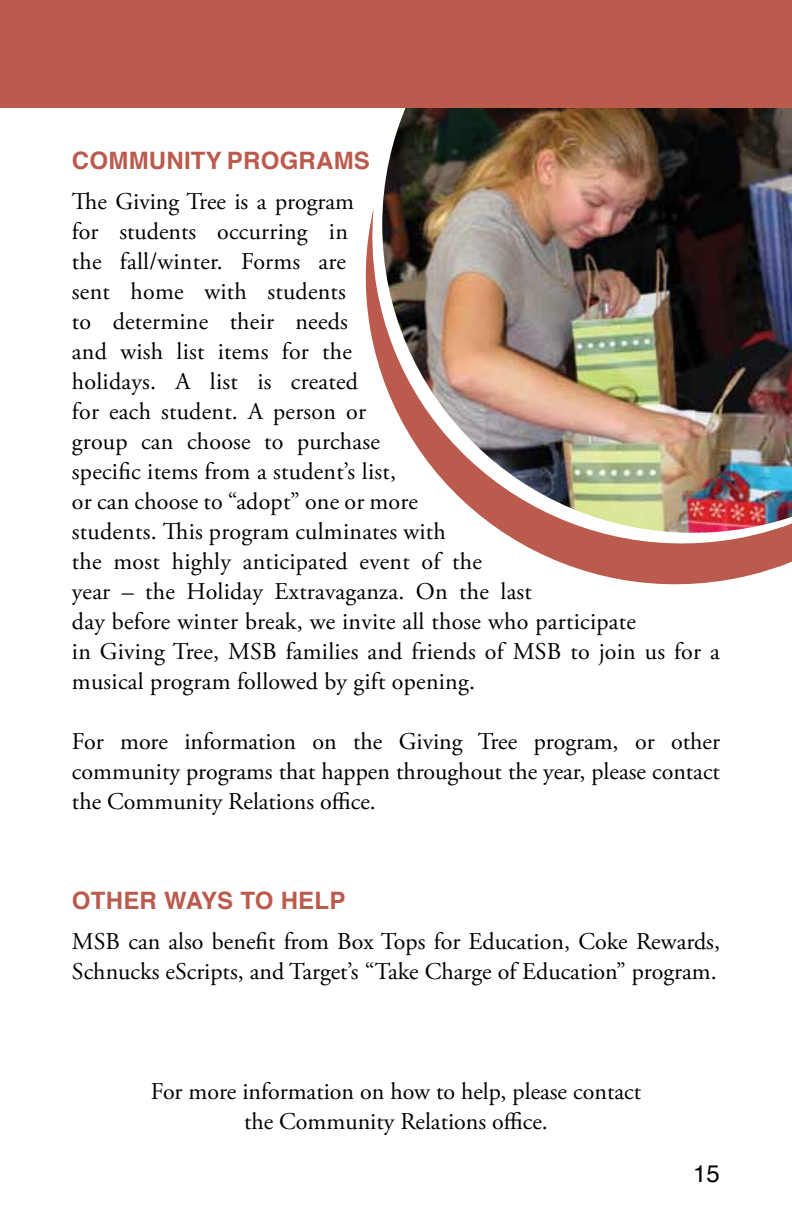
<style>
.page{position:relative;width:792px;height:1224px;background:#fff}
.page>*{position:absolute;margin:0;border:0;box-sizing:border-box;transform-origin:0 0}
.t1{font:24px/30px "Adobe Garamond Pro";letter-spacing:.01em;color:#000}
.t2{font:700 24px "Helvetica";letter-spacing:.01em;color:#bb5b4d}
.t3{font:24px "Helvetica";color:#000}
</style>
<div class="page">
<svg style="left:365px;top:208px;width:427px;height:377px"></svg>
<img style="left:382px;top:108px;width:410px;height:425px">
<div style="left:0;top:0;width:792px;height:108px;background:#bb5b4d"></div>
<p class="t2" style="left:72px;top:141px;width:54px">COMMUNITY</p>
<p class="t2" style="left:227px;top:141px;width:90px">PROGRAMS</p>
<p class="t1" style="left:72px;top:187px;width:649px">The Giving Tree is a program<br>for students occurring in<br>the fall/winter. Forms are<br>sent home with students<br>to determine their needs<br>and wish list items for the<br>holidays. A list is created<br>for each student. A person or<br>group can choose to purchase<br>specific items from a student’s list,<br>or can choose to “adopt” one or more<br>students. This program culminates with<br>the most highly anticipated event of the<br>year – the Holiday Extravaganza. On the last<br>day before winter break, we invite all those who participate<br>in Giving Tree, MSB families and friends of MSB to join us for a musical program followed by gift opening.</p>
<p class="t1" style="left:72px;top:727px;width:650px;text-align:justify">For more information on the Giving Tree program, or other community programs that happen throughout the year, please contact the Community Relations office.</p>
<p class="t2" style="left:72px;top:881px;width:37px">OTHER</p>
<p class="t2" style="left:164px;top:881px;width:18px">WAYS</p>
<p class="t2" style="left:240px;top:881px;width:57px">TO HEL</p>
<p class="t2" style="left:329px;top:881px;width:18px">P</p>
<p class="t1" style="left:72px;top:927px;width:650px">MSB can also benefit from Box Tops for Education, Coke Rewards,<br>Schnucks eScripts, and Target’s “Take Charge of Education” program.</p>
<p class="t1" style="left:151px;top:1077px;width:492px;text-align:center">For more information on how to help, please contact the Community Relations office.</p>
<p class="t3" style="left:693px;top:1155px;width:28px">15</p>
</div>
